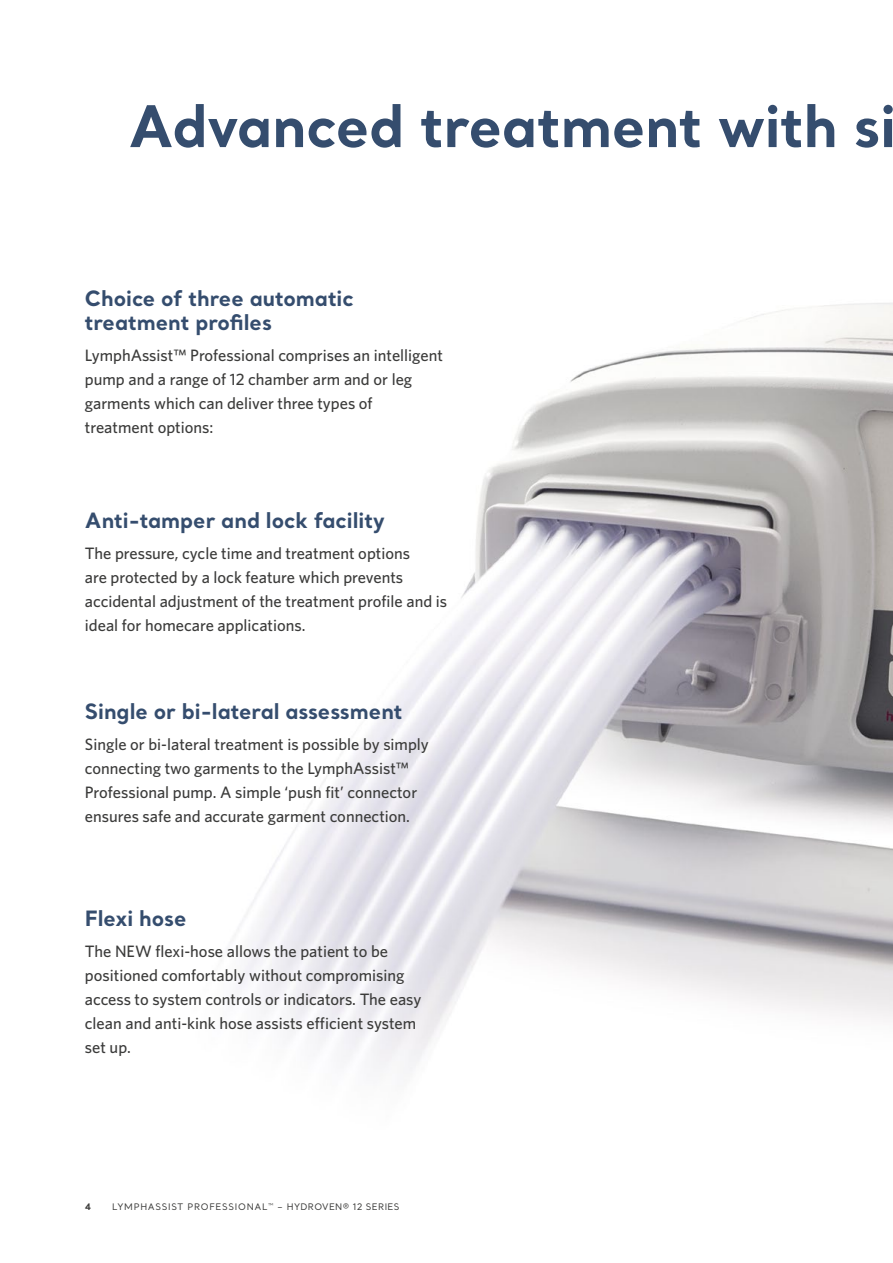
<style>
.page{position:relative;width:893px;height:1263px;background:#fff}
.page>*{position:absolute;margin:0;border:0;box-sizing:border-box;transform-origin:0 0}
.t1{font:700 57px "Santral";letter-spacing:-.005em;color:#354d6e}
.t2{font:700 21px/24px "Santral";color:#354d6e}
.t3{font:500 16.5px/24px "Whitney";color:#3b3b3a}
.t4{font:9px "Santral";letter-spacing:.075em;color:#3b3b3a}
.t5{font:700 9px "Santral";color:#3b3b3a}
</style>
<div class="page">
<img style="left:235px;top:303px;width:658px;height:768px">
<h1 class="t1" style="left:128px;top:87px;width:769px">Advanced treatment with si</h1>
<p class="t2" style="left:85px;top:286px;width:270px">Choice of three automatic treatment profiles</p>
<p class="t3" style="left:85px;top:343px;width:360px">LymphAssist™ Professional comprises an intelligent pump and a range of 12 chamber arm and or leg garments which can deliver three types of treatment options:</p>
<p class="t2" style="left:85px;top:507px;width:301px">Anti-tamper and lock facility</p>
<p class="t3" style="left:85px;top:541px;width:364px">The pressure, cycle time and treatment options<br>are protected by a lock feature which prevents accidental adjustment of the treatment profile and is ideal for homecare applications.</p>
<p class="t2" style="left:85px;top:699px;width:319px">Single or bi-lateral assessment</p>
<p class="t3" style="left:85px;top:732px;width:345px">Single or bi-lateral treatment is possible by simply connecting two garments to the LymphAssist™ Professional pump. A simple ‘push fit’ connector ensures safe and accurate garment connection.</p>
<p class="t2" style="left:85px;top:905px;width:103px">Flexi hose</p>
<p class="t3" style="left:85px;top:939px;width:338px">The NEW flexi-hose allows the patient to be positioned comfortably without compromising access to system controls or indicators. The easy clean and anti-kink hose assists efficient system set up.</p>
<p class="t5" style="left:85px;top:1200px;width:7px">4</p>
<p class="t4" style="left:112px;top:1201px;width:289px">LYMPHASSIST PROFESSIONAL<sup>™</sup> – HYDROVEN® 12 SERIES</p>
</div>
